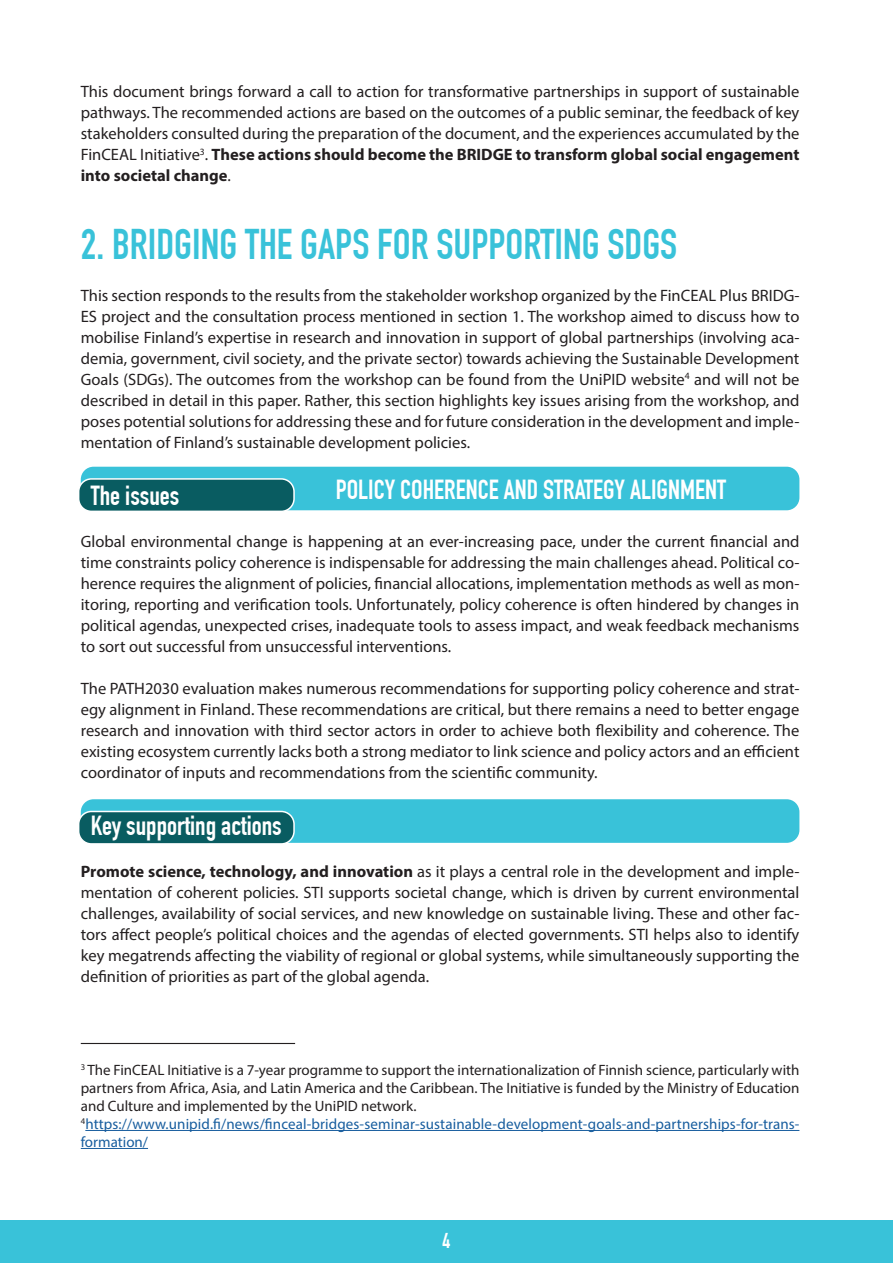
<style>
.page{position:relative;width:893px;height:1263px;background:#fff}
.page>*{position:absolute;margin:0;border:0;box-sizing:border-box;transform-origin:0 0}
.t1{font:700 42px "DIN Condensed";color:#39c2d9}
.t2{font:700 27px "DIN Condensed";color:#fff}
.t3{font:700 21px "DIN Condensed";color:#fff}
.t4{font:16.5px/21px "Myriad Pro";color:#231f20;text-align:justify}
.t5{font:15px/18px "Myriad Pro";color:#231f20}
.s1{font-weight:700}
.s2{color:#175d9e}
</style>
<div class="page">
<div style="left:0;top:1220px;width:893px;height:43px;background:#39c2d9"></div>
<div style="left:81px;top:799px;width:718px;height:44px;background:#39c2d9;border-radius:13px"></div>
<div style="left:79px;top:811px;width:215px;height:33px;background:#095c61;border-radius:13px"></div>
<div style="left:78px;top:811px;width:217px;height:34px;border:2px solid #fff;border-radius:13px"></div>
<hr style="left:81px;top:1043px;width:214px;height:1px;background:#231f20">
<div style="left:81px;top:467px;width:718px;height:43px;background:#39c2d9;border-radius:13px"></div>
<div style="left:79px;top:479px;width:215px;height:32px;background:#095c61;border-radius:13px"></div>
<div style="left:78px;top:478px;width:217px;height:34px;border:2px solid #fff;border-radius:13px"></div>
<hr style="left:85px;top:1130px;width:714px;height:1px;background:#175d9e">
<hr style="left:81px;top:1148px;width:67px;height:1px;background:#175d9e">
<p class="t4" style="left:81px;top:81px;width:720px">This document brings forward a call to action for transformative partnerships in support of sustainable pathways. The recommended actions are based on the outcomes of a public seminar, the feedback of key stakeholders consulted during the preparation of the document, and the experiences accumulated by the FinCEAL Initiative<sup>3</sup>. <span class="s1">These actions should become the BRIDGE to transform global social engagement into societal change</span>.</p>
<h1 class="t1" style="left:81px;top:219px;width:598px">2. BRIDGING THE GAPS FOR SUPPORTING SDGS</h1>
<p class="t4" style="left:81px;top:285px;width:720px">This section responds to the results from the stakeholder workshop organized by the FinCEAL Plus BRIDG-ES project and the consultation process mentioned in section 1. The workshop aimed to discuss how to mobilise Finland’s expertise in research and innovation in support of global partnerships (involving aca&shy;demia, government, civil society, and the private sector) towards achieving the Sustainable Development Goals (SDGs). The outcomes from the workshop can be found from the UniPID website<sup>4</sup> and will not be described in detail in this paper. Rather, this section highlights key issues arising from the workshop, and poses potential solutions for addressing these and for future consideration in the development and imple&shy;mentation of Finland’s sustainable development policies.</p>
<h2 class="t2" style="left:91px;top:480px;width:90px">The issues</h2>
<h2 class="t2" style="left:336px;top:474px;width:392px">POLICY COHERENCE AND STRATEGY ALIGNMENT</h2>
<p class="t4" style="left:81px;top:531px;width:720px">Global environmental change is happening at an ever-increasing pace, under the current financial and time constraints policy coherence is indispensable for addressing the main challenges ahead. Political co&shy;herence requires the alignment of policies, financial allocations, implementation methods as well as mon&shy;itoring, reporting and verification tools. Unfortunately, policy coherence is often hindered by changes in political agendas, unexpected crises, inadequate tools to assess impact, and weak feedback mechanisms to sort out successful from unsuccessful interventions.</p>
<p class="t4" style="left:81px;top:678px;width:720px">The PATH2030 evaluation makes numerous recommendations for supporting policy coherence and strat&shy;egy alignment in Finland. These recommendations are critical, but there remains a need to better engage research and innovation with third sector actors in order to achieve both flexibility and coherence. The existing ecosystem currently lacks both a strong mediator to link science and policy actors and an efficient coordinator of inputs and recommendations from the scientific community.</p>
<h2 class="t2" style="left:91px;top:810px;width:192px">Key supporting actions</h2>
<p class="t4" style="left:81px;top:861px;width:720px"><span class="s1">Promote science, technology, and innovation</span> as it plays a central role in the development and imple&shy;mentation of coherent policies. STI supports societal change, which is driven by current environmental challenges, availability of social services, and new knowledge on sustainable living. These and other fac&shy;tors affect people’s political choices and the agendas of elected governments. STI helps also to identify key megatrends affecting the viability of regional or global systems, while simultaneously supporting the definition of priorities as part of the global agenda.</p>
<p class="t5" style="left:81px;top:1061px;width:720px"><sup>3</sup> The FinCEAL Initiative is a 7-year programme to support the internationalization of Finnish science, particularly with partners from Africa, Asia, and Latin America and the Caribbean. The Initiative is funded by the Ministry of Education and Culture and implemented by the UniPID network.<br><sup>4</sup><span class="s2">https://www.unipid.fi/news/finceal-bridges-seminar-sustainable-development-goals-and-partnerships-for-trans&shy;formation/</span></p>
<p class="t3" style="left:443px;top:1228px;width:9px">4</p>
</div>
